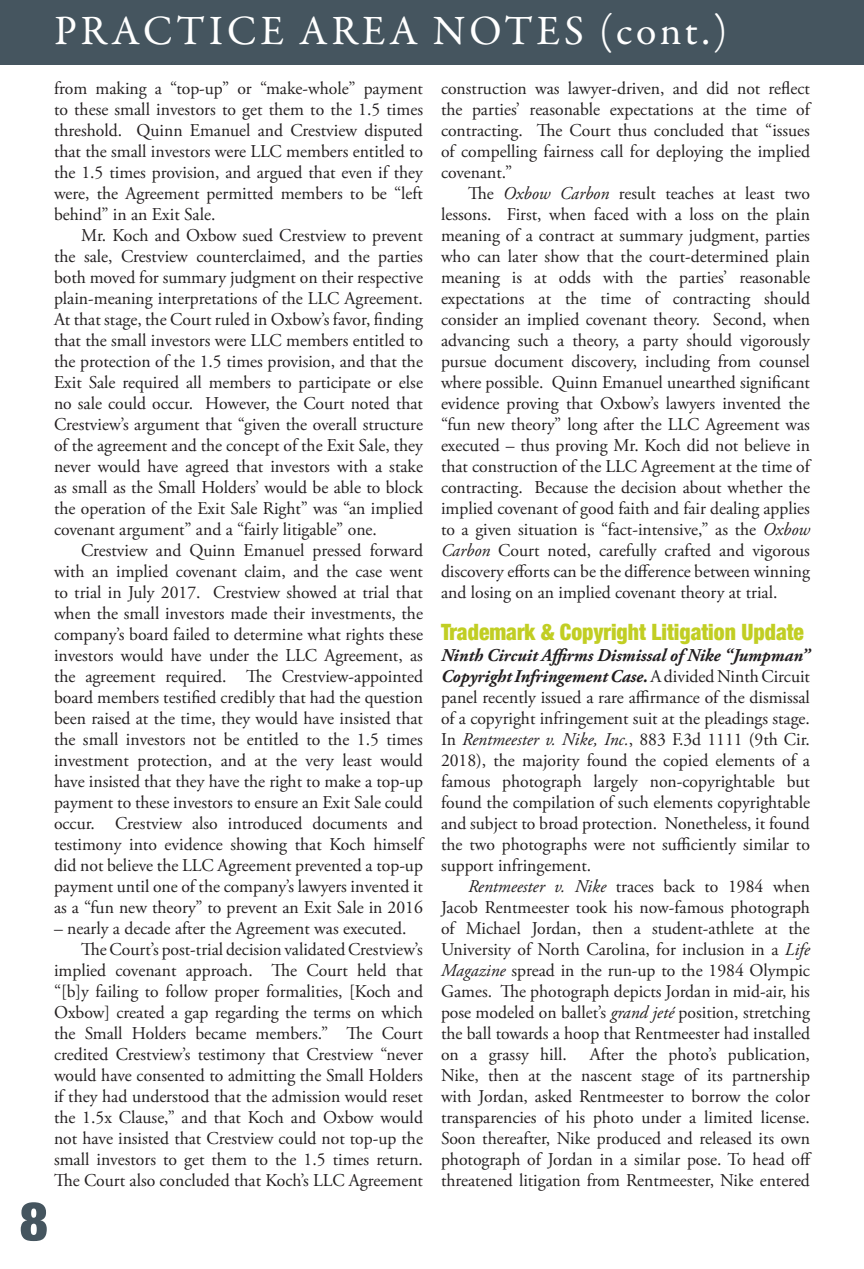
<style>
.page{position:relative;width:864px;height:1269px;background:#fff}
.page>*{position:absolute;margin:0;border:0;box-sizing:border-box;transform-origin:0 0}
.t1{font:900 condensed 54px "Helvetica Neue";color:#45555f}
.t2{font:42px "Garamond Premr Pro";letter-spacing:.09em;color:#fff}
.QE_-_Main_Article_St{font:900 condensed 22.5px "Helvetica Neue";color:#c1ce23;scale:.96 1}
.QE_-_Main_Article_St-2{font:18px/21px "Adobe Garamond Pro";color:#231f20;text-align:justify}
.s1{font-style:italic}
.s2{font-weight:700;font-style:italic}
</style>
<div class="page">
<div style="left:0;top:0;width:864px;height:64px;background:#45555f"></div>
<p class="t2" style="left:54px;top:5px;width:675px">PRACTICE AREA NOTES (cont.)</p>
<p class="QE_-_Main_Article_St-2" style="left:54px;top:78px;width:371px">from making a “top-up” or “make-whole” payment to these small investors to get them to the 1.5 times threshold. Quinn Emanuel and Crestview disputed that the small investors were LLC members entitled to the 1.5 times provision, and argued that even if they were, the Agreement permitted members to be “left behind” in an Exit Sale.</p>
<p class="QE_-_Main_Article_St-2" style="left:54px;top:225px;width:371px;text-indent:27px">Mr. Koch and Oxbow sued Crestview to prevent the sale, Crestview counterclaimed, and the parties both moved for summary judgment on their respective plain-meaning interpretations of the LLC Agreement.<br>At that stage, the Court ruled in Oxbow’s favor, finding that the small investors were LLC members entitled to the protection of the 1.5 times provision, and that the Exit Sale required all members to participate or else no sale could occur. However, the Court noted that Crestview’s argument that “given the overall structure of the agreement and the concept of the Exit Sale, they never would have agreed that investors with a stake as small as the Small Holders’ would be able to block the operation of the Exit Sale Right” was “an implied covenant argument” and a “fairly litigable” one.</p>
<p class="QE_-_Main_Article_St-2" style="left:54px;top:540px;width:371px;text-indent:27px">Crestview and Quinn Emanuel pressed forward with an implied covenant claim, and the case went to trial in July 2017. Crestview showed at trial that when the small investors made their investments, the company’s board failed to determine what rights these investors would have under the LLC Agreement, as the agreement required. The Crestview-appointed board members testified credibly that had the question been raised at the time, they would have insisted that the small investors not be entitled to the 1.5 times investment protection, and at the very least would have insisted that they have the right to make a top-up payment to these investors to ensure an Exit Sale could occur. Crestview also introduced documents and testimony into evidence showing that Koch himself did not believe the LLC Agreement prevented a top-up payment until one of the company’s lawyers invented it as a “fun new theory” to prevent an Exit Sale in 2016</p>
<p class="QE_-_Main_Article_St-2" style="left:54px;top:918px;width:354px">– nearly a decade after the Agreement was executed.</p>
<p class="QE_-_Main_Article_St-2" style="left:54px;top:939px;width:371px;text-indent:27px">The Court’s post-trial decision validated Crestview’s implied covenant approach. The Court held that “[b]y failing to follow proper formalities, [Koch and Oxbow] created a gap regarding the terms on which the Small Holders became members.” The Court credited Crestview’s testimony that Crestview “never would have consented to admitting the Small Holders if they had understood that the admission would reset the 1.5x Clause,” and that Koch and Oxbow would not have insisted that Crestview could not top-up the small investors to get them to the 1.5 times return.<br>The Court also concluded that Koch’s LLC Agreement</p>
<p class="QE_-_Main_Article_St-2" style="left:441px;top:78px;width:371px">construction was lawyer-driven, and did not reflect the parties’ reasonable expectations at the time of contracting. The Court thus concluded that “issues of compelling fairness call for deploying the implied covenant.”</p>
<p class="QE_-_Main_Article_St-2" style="left:441px;top:183px;width:371px;text-indent:27px">The <span class="s1">Oxbow Carbon</span> result teaches at least two lessons. First, when faced with a loss on the plain meaning of a contract at summary judgment, parties who can later show that the court-determined plain meaning is at odds with the parties’ reasonable expectations at the time of contracting should consider an implied covenant theory. Second, when advancing such a theory, a party should vigorously pursue document discovery, including from counsel where possible. Quinn Emanuel unearthed significant evidence proving that Oxbow’s lawyers invented the “fun new theory” long after the LLC Agreement was executed – thus proving Mr. Koch did not believe in that construction of the LLC Agreement at the time of contracting. Because the decision about whether the implied covenant of good faith and fair dealing applies to a given situation is “fact-intensive,” as the <span class="s1">Oxbow Carbon</span> Court noted, carefully crafted and vigorous discovery efforts can be the difference between winning and losing on an implied covenant theory at trial.</p>
<p class="QE_-_Main_Article_St" style="left:441px;top:618px;width:380px">Trademark &amp; Copyright Litigation Update</p>
<p class="QE_-_Main_Article_St-2" style="left:441px;top:645px;width:371px"><span class="s2">Ninth Circuit Affirms Dismissal of Nike “Jumpman” Copyright Infringement Case.</span> A divided Ninth Circuit panel recently issued a rare affirmance of the dismissal of a copyright infringement suit at the pleadings stage.<br>In <span class="s1">Rentmeester v. Nike, Inc.</span>, 883 F.3d 1111 (9th Cir.<br>2018), the majority found the copied elements of a famous photograph largely non-copyrightable but found the compilation of such elements copyrightable and subject to broad protection. Nonetheless, it found the two photographs were not sufficiently similar to support infringement.</p>
<p class="QE_-_Main_Article_St-2" style="left:441px;top:876px;width:371px;text-indent:27px"><span class="s1">Rentmeester v. Nike</span> traces back to 1984 when Jacob Rentmeester took his now-famous photograph of Michael Jordan, then a student-athlete at the University of North Carolina, for inclusion in a <span class="s1">Life Magazine</span> spread in the run-up to the 1984 Olympic Games. The photograph depicts Jordan in mid-air, his pose modeled on ballet’s <span class="s1">grand jeté</span> position, stretching the ball towards a hoop that Rentmeester had installed on a grassy hill.</p>
<p class="QE_-_Main_Article_St-2" style="left:441px;top:1044px;width:372px;text-indent:149px">After the photo’s publication, Nike, then at the nascent stage of its partnership with Jordan, asked Rentmeester to borrow the color transparencies of his photo under a limited license.<br>Soon thereafter, Nike produced and released its own photograph of Jordan in a similar pose. To head off threatened litigation from Rentmeester, Nike entered</p>
<p class="t1" style="left:20px;top:1188px;width:30px">8</p>
</div>
